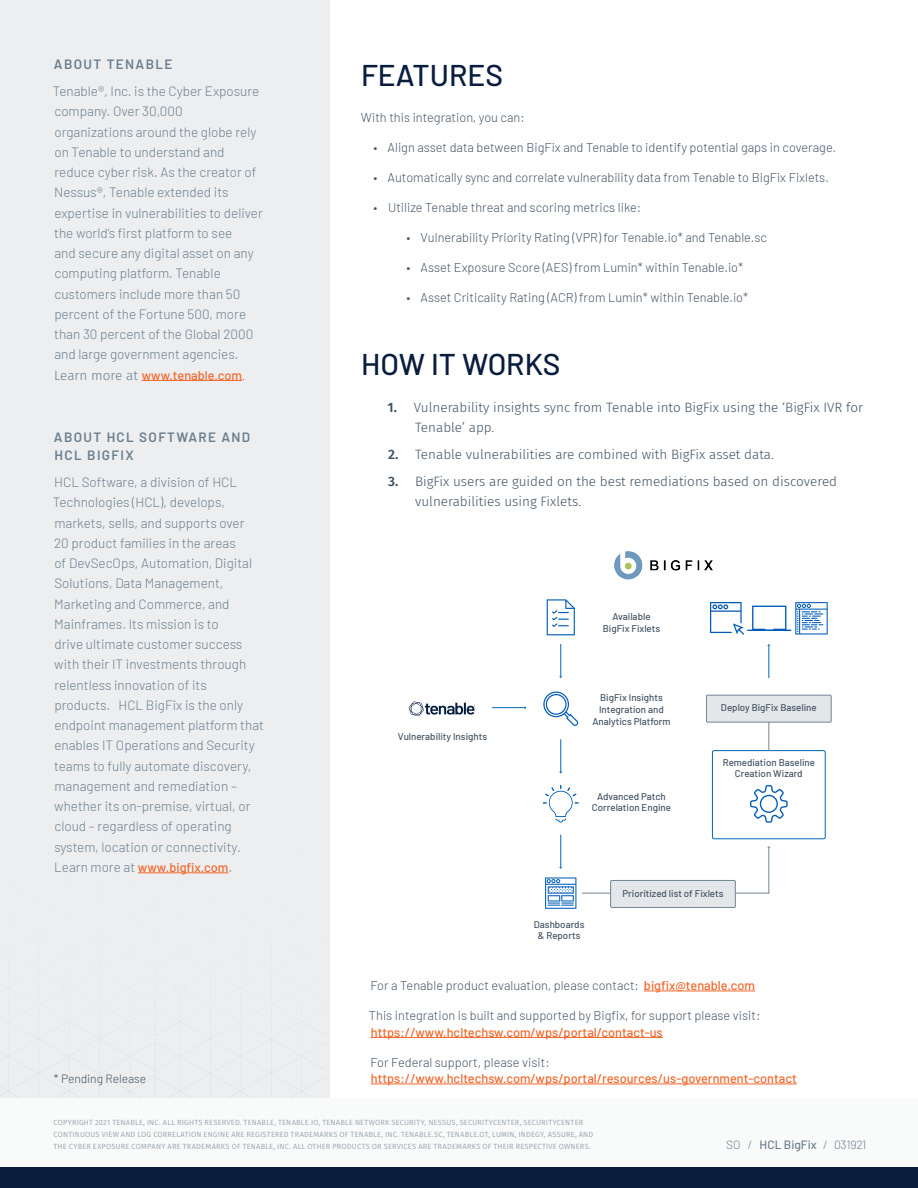
<style>
.page{position:relative;width:918px;height:1188px;background:#fff}
.page>*{position:absolute;margin:0;border:0;box-sizing:border-box;transform-origin:0 0}
.t1{font:500 30px "Barlow";color:#091d3f}
.t2{font:300 13.5px/20.2px "Barlow";color:#6c7f8f}
.t3{font:300 13.5px/20.2px "Fira Sans";color:#3f5465}
.t4{font:600 13.5px/18px "Barlow";letter-spacing:.1em;color:#6c7f8f}
.t5{font:300 12.75px/16.5px "Barlow";color:#435364}
.t6{font:500 12.75px "Barlow";color:#f2662a}
.t7{font:300 12px "Barlow";letter-spacing:-.02em;color:#6c7f8f}
.t8{font:300 12px "Barlow";color:#435364}
.t9{font:500 9.75px/11.7px "Barlow";color:#445464;text-align:center}
.Body_Copy{font:7.5px/12px "Fira Sans";letter-spacing:.025em;color:#98a5ae}
.s1{font-family:"Fira Sans";font-weight:300;font-size:13.5px;color:#6c7f8f}
.s2{font-weight:300;font-size:13.5px;color:#6c7f8f}
.s3{font-weight:600}
.s4{font-weight:500;color:#f2662a}
.s5{font-weight:500}
</style>
<div class="page">
<div style="left:0;top:0;width:329px;height:1188px;background:#eceeef"></div>
<div style="left:0;top:1098px;width:918px;height:90px;background:#f9fafa"></div>
<hr style="left:644px;top:991px;width:111px;height:1px;background:#f2662a">
<hr style="left:371px;top:1037px;width:292px;height:1px;background:#f2662a">
<hr style="left:371px;top:1084px;width:426px;height:1px;background:#f2662a">
<div style="left:0;top:1167px;width:918px;height:21px;background:#091d3f"></div>
<hr style="left:142px;top:380px;width:100px;height:1px;background:#f2662a">
<hr style="left:138px;top:873px;width:90px;height:1px;background:#f2662a">
<div style="left:611px;top:880px;width:124px;height:27px;background:#e3e7e9"></div>
<div style="left:610px;top:880px;width:126px;height:28px;border:1px solid #748593"></div>
<div style="left:712px;top:750px;width:114px;height:89px;border:1px solid #0067b6;border-radius:2px"></div>
<div style="left:706px;top:695px;width:125px;height:27px;background:#e3e7e9"></div>
<div style="left:706px;top:695px;width:125px;height:27px;border:1px solid #748593"></div>
<hr style="left:560px;top:644px;width:1px;height:33px;background:#0067b6">
<hr style="left:492px;top:707px;width:33px;height:1px;background:#0067b6">
<hr style="left:768px;top:645px;width:1px;height:33px;background:#0067b6">
<hr style="left:560px;top:739px;width:1px;height:33px;background:#0067b6">
<img style="left:614px;top:551px;width:99px;height:29px">
<svg style="left:547px;top:599px;width:28px;height:36px"></svg>
<svg style="left:543px;top:692px;width:35px;height:34px"></svg>
<hr style="left:560px;top:835px;width:1px;height:32px;background:#0067b6">
<svg style="left:545px;top:877px;width:31px;height:32px"></svg>
<svg style="left:409px;top:701px;width:66px;height:15px"></svg>
<svg style="left:543px;top:785px;width:36px;height:38px"></svg>
<svg style="left:582px;top:893px;width:29px;height:1px"></svg>
<svg style="left:769px;top:722px;width:1px;height:29px"></svg>
<svg style="left:735px;top:846px;width:36px;height:48px"></svg>
<svg style="left:750px;top:785px;width:38px;height:38px"></svg>
<svg style="left:710px;top:602px;width:118px;height:33px"></svg>
<p class="t4" style="left:54px;top:54px;width:120px">ABOUT TENABLE</p>
<p class="t2" style="left:53px;top:80px;width:208px">Tenable®, Inc. is the Cyber Exposure company. Over 30,000</p>
<p class="t2" style="left:54px;top:121px;width:204px">organizations around the globe rely on Tenable to understand and</p>
<p class="t2" style="left:54px;top:161px;width:204px">reduce cyber risk. As the creator of<br>Nessus®, Tenable extended its</p>
<p class="t2" style="left:54px;top:202px;width:210px">expertise in vulnerabilities to deliver the world’s first platform to see<br>and secure any digital asset on any computing platform. Tenable</p>
<p class="t2" style="left:54px;top:283px;width:193px">customers include more than 50 percent of the Fortune 500, more</p>
<p class="t2" style="left:54px;top:323px;width:201px">than 30 percent of the Global 2000 and large government agencies.</p>
<p class="t6" style="left:54px;top:366px;width:192px"><span class="s1">Learn more at</span> www.tenable.com<span class="s1">.</span></p>
<p class="t4" style="left:54px;top:427px;width:198px">ABOUT HCL SOFTWARE AND<br>HCL BIGFIX</p>
<p class="t2" style="left:53px;top:471px;width:213px">HCL Software, a division of HCL<br>Technologies (HCL), develops, markets, sells, and supports over<br>20 product families in the areas<br>of DevSecOps, Automation, Digital<br>Solutions, Data Management,<br>Marketing and Commerce, and<br>Mainframes. Its mission is to<br>drive ultimate customer success with their IT investments through relentless innovation of its products. HCL BigFix is the only endpoint management platform that enables IT Operations and Security teams to fully automate discovery, management and remediation – whether its on-premise, virtual, or cloud – regardless of operating system, location or connectivity.</p>
<p class="t6" style="left:54px;top:858px;width:179px"><span class="s2">Learn more at</span> www.bigfix.com<span class="s2">.</span></p>
<p class="t1" style="left:361px;top:53px;width:144px">FEATURES</p>
<p class="t5" style="left:361px;top:108px;width:165px">With this integration, you can:</p>
<p class="t5" style="left:373px;top:138px;width:464px">• Align asset data between BigFix and Tenable to identify potential gaps in coverage.</p>
<p class="t5" style="left:373px;top:168px;width:457px">• Automatically sync and correlate vulnerability data from Tenable to BigFix Fixlets.</p>
<p class="t5" style="left:373px;top:198px;width:269px">• Utilize Tenable threat and scoring metrics like:</p>
<p class="t5" style="left:406px;top:228px;width:362px">• Vulnerability Priority Rating (VPR) for Tenable.io* and Tenable.sc</p>
<p class="t5" style="left:406px;top:258px;width:338px">• Asset Exposure Score (AES) from Lumin* within Tenable.io*</p>
<p class="t5" style="left:406px;top:288px;width:343px">• Asset Criticality Rating (ACR) from Lumin* within Tenable.io*</p>
<p class="t1" style="left:361px;top:342px;width:201px">HOW IT WORKS</p>
<p class="t3" style="left:415px;top:397px;width:450px;text-indent:-28px"><span class="s3">1.</span> Vulnerability insights sync from Tenable into BigFix using the ‘BigFix IVR for<br>Tenable’ app.</p>
<p class="t3" style="left:388px;top:444px;width:387px"><span class="s3">2.</span> Tenable vulnerabilities are combined with BigFix asset data.</p>
<p class="t3" style="left:415px;top:471px;width:424px;text-indent:-27px"><span class="s3">3.</span> BigFix users are guided on the best remediations based on discovered vulnerabilities using Fixlets.</p>
<p class="t9" style="left:398px;top:730px;width:91px">Vulnerability Insights</p>
<p class="t9" style="left:603px;top:610px;width:59px">Available<br>BigFix Fixlets</p>
<p class="t9" style="left:592px;top:691px;width:80px">BigFix Insights<br>Integration and<br>Analytics Platform</p>
<p class="t9" style="left:592px;top:790px;width:81px">Advanced Patch<br>Correlation Engine</p>
<p class="t9" style="left:721px;top:701px;width:97px">Deploy BigFix Baseline</p>
<p class="t9" style="left:723px;top:756px;width:94px">Remediation Baseline<br>Creation Wizard</p>
<p class="t9" style="left:534px;top:917px;width:52px">Dashboards &amp; Reports</p>
<p class="t9" style="left:622px;top:886px;width:102px">Prioritized list of Fixlets</p>
<p class="t5" style="left:370px;top:976px;width:386px">For a Tenable product evaluation, please contact: <span class="s4">bigfix@tenable.com</span></p>
<p class="t5" style="left:369px;top:1006px;width:393px">This integration is built and supported by Bigfix, for support please visit: <span class="s4">https://www.hcltechsw.com/wps/portal/contact-us</span></p>
<p class="t5" style="left:370px;top:1053px;width:181px">For Federal support, please visit:</p>
<p class="t8" style="left:54px;top:1070px;width:94px">* Pending Release</p>
<p class="t6" style="left:371px;top:1069px;width:427px">https://www.hcltechsw.com/wps/portal/resources/us-government-contact</p>
<p class="Body_Copy" style="left:54px;top:1116px;width:541px">COPYRIGHT 2021 TENABLE, INC. ALL RIGHTS RESERVED. TENABLE, TENABLE.IO, TENABLE NETWORK SECURITY, NESSUS, SECURITYCENTER, SECURITYCENTER<br>CONTINUOUS VIEW AND LOG CORRELATION ENGINE ARE REGISTERED TRADEMARKS OF TENABLE, INC. TENABLE.SC, TENABLE.OT, LUMIN, INDEGY, ASSURE, AND<br>THE CYBER EXPOSURE COMPANY ARE TRADEMARKS OF TENABLE, INC. ALL OTHER PRODUCTS OR SERVICES ARE TRADEMARKS OF THEIR RESPECTIVE OWNERS.</p>
<p class="t7" style="left:726px;top:1136px;width:142px">SO / <span class="s5">HCL BigFix</span> / 031921</p>
</div>
